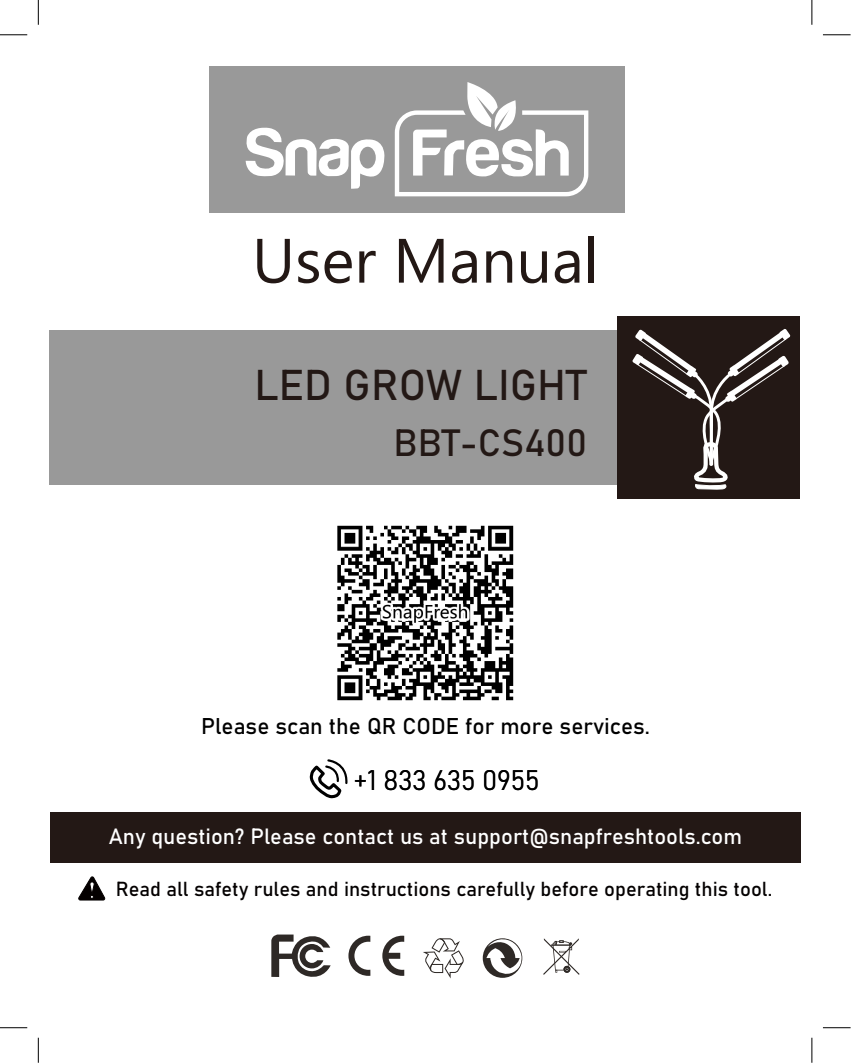
<style>
.page{position:relative;width:851px;height:1063px;background:#fff}
.page>*{position:absolute;margin:0;border:0;box-sizing:border-box;transform-origin:0 0}
.t1{font:62.5px "Ebrima";color:#231815}
.t2{font:42.5px "Bahnschrift";color:#231815}
.t3{font:37.5px "Bahnschrift";color:#231815}
.t4{font:27.75px "Bahnschrift";color:#000;scale:.95 1}
.t5{font:22.5px "Bahnschrift";color:#000}
.t6{font:21.75px "Bahnschrift";color:#fff}
.t7{font:20px "Bahnschrift";color:#040000}
</style>
<div class="page">
<div style="left:50px;top:330px;width:749px;height:154px;background:#999"></div>
<svg style="left:0;top:34px;width:27px;height:1px"></svg>
<svg style="left:823px;top:34px;width:27px;height:1px"></svg>
<svg style="left:0;top:1027px;width:27px;height:1px"></svg>
<svg style="left:823px;top:1027px;width:27px;height:1px"></svg>
<svg style="left:38px;top:0;width:1px;height:25px"></svg>
<svg style="left:38px;top:1038px;width:1px;height:25px"></svg>
<svg style="left:811px;top:0;width:1px;height:25px"></svg>
<svg style="left:811px;top:1038px;width:1px;height:25px"></svg>
<div style="left:209px;top:66px;width:415px;height:146px;background:#999"></div>
<svg style="left:245px;top:127px;width:140px;height:62px"></svg>
<svg style="left:395px;top:82px;width:193px;height:114px"></svg>
<svg style="left:423px;top:938px;width:41px;height:40px"></svg>
<svg style="left:482px;top:938px;width:40px;height:40px"></svg>
<svg style="left:348px;top:936px;width:22px;height:40px"></svg>
<svg style="left:382px;top:936px;width:22px;height:40px"></svg>
<svg style="left:543px;top:938px;width:36px;height:37px"></svg>
<svg style="left:271px;top:934px;width:59px;height:43px"></svg>
<svg style="left:309px;top:759px;width:39px;height:40px"></svg>
<div style="left:617px;top:316px;width:182px;height:182px;background:#231815"></div>
<svg style="left:632px;top:329px;width:158px;height:161px"></svg>
<div style="left:50px;top:812px;width:750px;height:51px;background:#231815"></div>
<svg style="left:78px;top:876px;width:28px;height:25px"></svg>
<img style="left:337px;top:525px;width:177px;height:176px">
<h1 class="t1" style="left:252px;top:214px;width:348px">User Manual</h1>
<h2 class="t2" style="left:254px;top:353px;width:333px">LED GROW LIGHT</h2>
<h3 class="t3" style="left:393px;top:415px;width:195px">BBT-CS400</h3>
<p class="t5" style="left:201px;top:709px;width:450px">Please scan the QR CODE for more services.</p>
<h3 class="t4" style="left:353px;top:759px;width:197px">+1 833 635 0955</h3>
<p class="t6" style="left:109px;top:820px;width:634px">Any question? Please contact us at support@snapfreshtools.com</p>
<p class="t7" style="left:116px;top:874px;width:658px">Read all safety rules and instructions carefully before operating this tool.</p>
</div>
